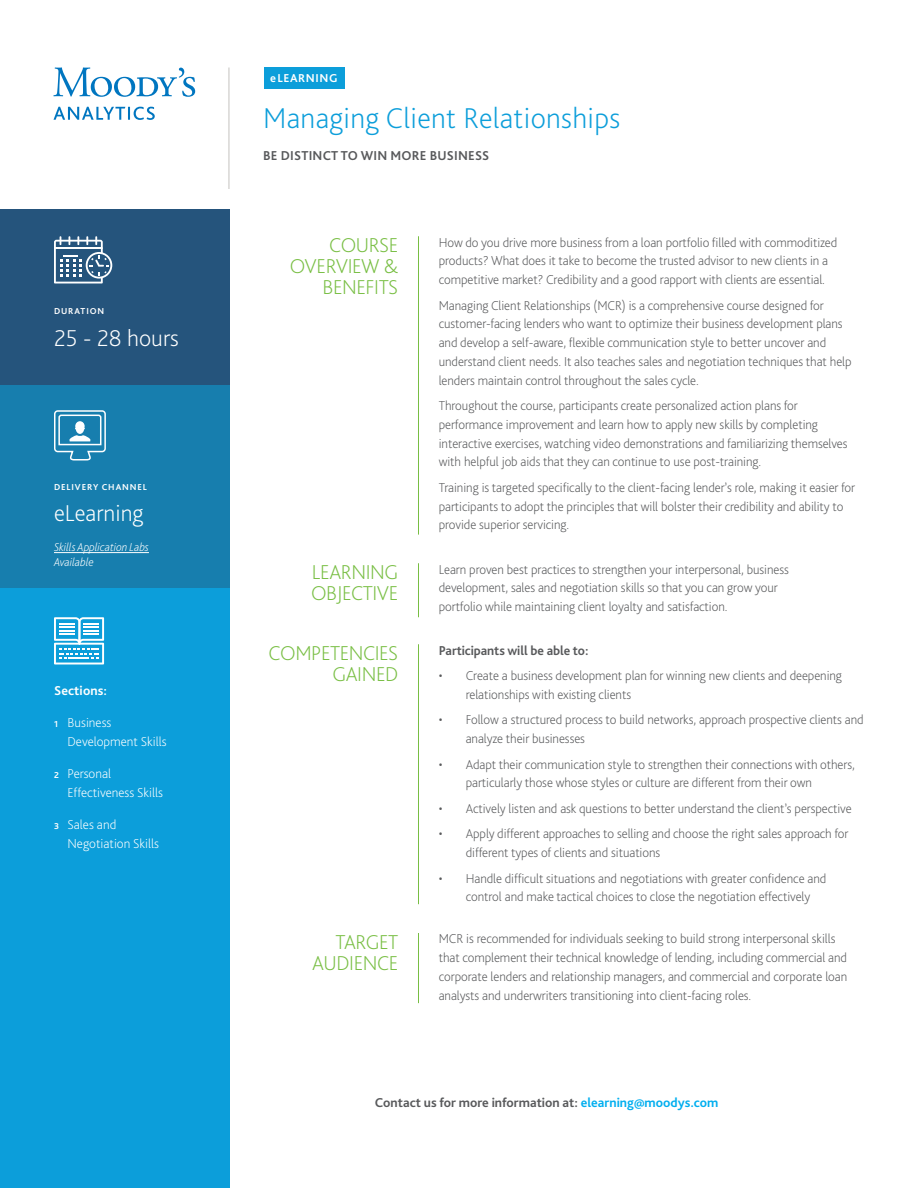
<style>
.page{position:relative;width:918px;height:1188px;background:#fff}
.page>*{position:absolute;margin:0;border:0;box-sizing:border-box;transform-origin:0 0}
.t1{font:200 30px "Bliss Pro";letter-spacing:.01em;color:#0c9eda}
.t2{font:200 24px "Bliss Pro";color:#fff}
.t3{font:200 21px/21px "Bliss Pro";letter-spacing:-.02em;color:#78be43;text-align:right}
.t4{font:200 13.5px/18.8px "Bliss Pro";letter-spacing:-.005em;color:#58595b}
.t5{font:700 13.5px "Bliss Pro";color:#58595b}
.t6{font:200 13.5px/18.8px "Bliss Pro";color:#fff}
.t7{font:700 13.5px "Bliss Pro";letter-spacing:.01em;color:#fff}
.t8{font:italic 200 12px/15px "Bliss Pro";letter-spacing:-.005em;color:#fff}
.t9{font:700 12px "Bliss Pro";letter-spacing:.05em;color:#fff}
.t10{font:700 9px "Bliss Pro";letter-spacing:.1em;color:#fff}
.s1{font-weight:700;font-size:9px}
.s2{color:#00aeef}
</style>
<div class="page">
<div style="left:0;top:560px;width:230px;height:628px;background:#0c9eda"></div>
<div style="left:0;top:385px;width:230px;height:203px;background:#177eae"></div>
<svg style="left:54px;top:617px;width:50px;height:47px"></svg>
<hr style="left:54px;top:552px;width:95px;height:1px;background:#fff">
<svg style="left:54px;top:410px;width:52px;height:51px"></svg>
<div style="left:264px;top:68px;width:81px;height:21px;background:#0c9eda"></div>
<hr style="left:418px;top:236px;width:1px;height:299px;background:#78be43">
<hr style="left:418px;top:563px;width:1px;height:54px;background:#78be43">
<hr style="left:418px;top:644px;width:1px;height:260px;background:#78be43">
<hr style="left:418px;top:933px;width:1px;height:70px;background:#78be43">
<div style="left:0;top:209px;width:230px;height:176px;background:#25547c"></div>
<svg style="left:54px;top:236px;width:58px;height:47px"></svg>
<svg style="left:53px;top:67px;width:142px;height:53px"></svg>
<hr style="left:228px;top:68px;width:2px;height:121px;background:#cbc9c7">
<p class="t10" style="left:54px;top:305px;width:52px">DURATION</p>
<h2 class="t2" style="left:54px;top:323px;width:126px">25 - 28 hours</h2>
<p class="t10" style="left:54px;top:481px;width:95px">DELIVERY CHANNEL</p>
<h2 class="t2" style="left:54px;top:498px;width:91px">eLearning</h2>
<p class="t8" style="left:54px;top:539px;width:96px">Skills Application Labs<br>Available</p>
<p class="t7" style="left:54px;top:682px;width:55px">Sections:</p>
<p class="t6" style="left:67px;top:713px;width:101px;text-indent:-13px"><span class="s1">1</span> Business<br>Development Skills</p>
<p class="t6" style="left:67px;top:764px;width:97px;text-indent:-13px"><span class="s1">2</span> Personal<br>Effectiveness Skills</p>
<p class="t6" style="left:67px;top:815px;width:93px;text-indent:-13px"><span class="s1">3</span> Sales and<br>Negotiation Skills</p>
<p class="t9" style="left:270px;top:71px;width:69px">eLEARNING</p>
<h1 class="t1" style="left:263px;top:99px;width:358px">Managing Client Relationships</h1>
<p class="t5" style="left:263px;top:147px;width:228px">BE DISTINCT TO WIN MORE BUSINESS</p>
<h3 class="t3" style="left:290px;top:234px;width:110px">COURSE<br>OVERVIEW &amp;<br>BENEFITS</h3>
<p class="t4" style="left:439px;top:232px;width:400px">How do you drive more business from a loan portfolio filled with commoditized products? What does it take to become the trusted advisor to new clients in a competitive market? Credibility and a good rapport with clients are essential.</p>
<p class="t4" style="left:439px;top:295px;width:414px">Managing Client Relationships (MCR) is a comprehensive course designed for customer-facing lenders who want to optimize their business development plans and develop a self-aware, flexible communication style to better uncover and understand client needs. It also teaches sales and negotiation techniques that help lenders maintain control throughout the sales cycle.</p>
<p class="t4" style="left:439px;top:396px;width:410px">Throughout the course, participants create personalized action plans for performance improvement and learn how to apply new skills by completing interactive exercises, watching video demonstrations and familiarizing themselves with helpful job aids that they can continue to use post-training.</p>
<p class="t4" style="left:439px;top:478px;width:418px">Training is targeted specifically to the client-facing lender’s role, making it easier for participants to adopt the principles that will bolster their credibility and ability to provide superior servicing.</p>
<h3 class="t3" style="left:311px;top:561px;width:89px;text-align:left">LEARNING<br>OBJECTIVE</h3>
<p class="t4" style="left:439px;top:559px;width:352px">Learn proven best practices to strengthen your interpersonal, business development, sales and negotiation skills so that you can grow your portfolio while maintaining client loyalty and satisfaction.</p>
<h3 class="t3" style="left:269px;top:642px;width:131px">COMPETENCIES<br>GAINED</h3>
<p class="t5" style="left:439px;top:642px;width:151px">Participants will be able to:</p>
<p class="t4" style="left:466px;top:666px;width:378px;text-indent:-27px">• Create a business development plan for winning new clients and deepening relationships with existing clients</p>
<p class="t4" style="left:466px;top:710px;width:399px;text-indent:-27px">• Follow a structured process to build networks, approach prospective clients and analyze their businesses</p>
<p class="t4" style="left:466px;top:754px;width:391px;text-indent:-27px">• Adapt their communication style to strengthen their connections with others, particularly those whose styles or culture are different from their own</p>
<p class="t4" style="left:439px;top:799px;width:415px">• Actively listen and ask questions to better understand the client’s perspective</p>
<p class="t4" style="left:466px;top:824px;width:384px;text-indent:-27px">• Apply different approaches to selling and choose the right sales approach for different types of clients and situations</p>
<p class="t4" style="left:466px;top:868px;width:362px;text-indent:-27px">• Handle difficult situations and negotiations with greater confidence and control and make tactical choices to close the negotiation effectively</p>
<h3 class="t3" style="left:312px;top:931px;width:88px">TARGET<br>AUDIENCE</h3>
<p class="t4" style="left:439px;top:929px;width:410px">MCR is recommended for individuals seeking to build strong interpersonal skills that complement their technical knowledge of lending, including commercial and corporate lenders and relationship managers, and commercial and corporate loan analysts and underwriters transitioning into client-facing roles.</p>
<p class="t5" style="left:375px;top:1094px;width:345px">Contact us for more information at: <span class="s2">elearning@moodys.com</span></p>
</div>
